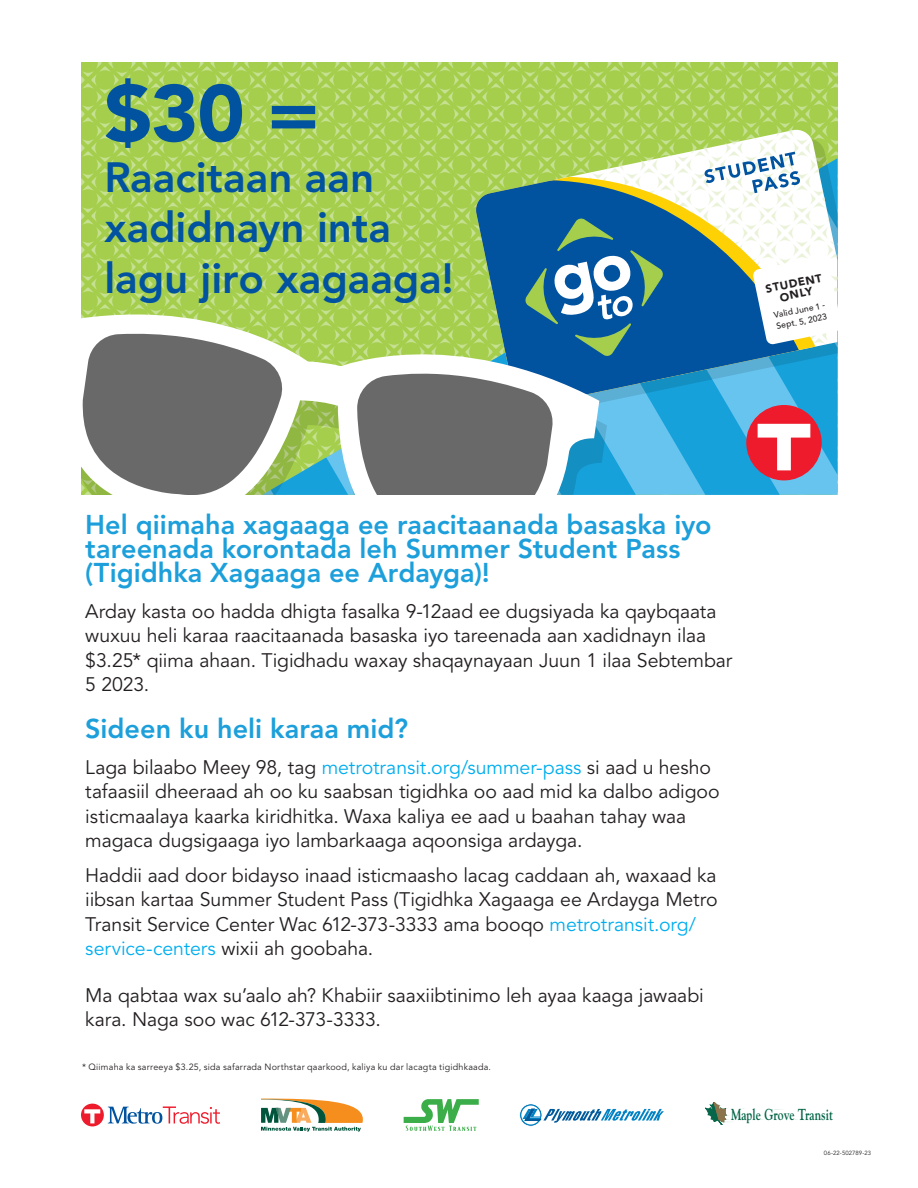
<style>
.page{position:relative;width:918px;height:1188px;background:#fff}
.page>*{position:absolute;margin:0;border:0;box-sizing:border-box;transform-origin:0 0}
.t1{font:900 79.95px "Avenir LT Std";color:#0153a0}
.t2{font:800 42px/50.4px "Avenir LT Std";color:#0153a0}
.t3{font:800 27px/24px "Avenir LT Std";color:#1c9fda}
.t4{font:19.5px/24px "Avenir LT Std";letter-spacing:-.005em;color:#231f20}
.t5{font:700 15.9px "Goudy";color:#056649;scale:.73 1}
.t6{font:900 11.25px/11.4px "Avenir LT Std";color:#231f20;text-align:center}
.t7{font:9px "Avenir LT Std";letter-spacing:.025em;color:#231f20}
.t8{font:500 8.55px/11.2px "Avenir LT Std";color:#231f20}
.t9{font:6px "Avenir LT Std";letter-spacing:.015em;color:#231f20}
.s1{font-weight:800}
.s2{color:#00aeef}
</style>
<div class="page">
<svg style="left:81px;top:63px;width:756px;height:226px;background:#a9d056"></svg>
<svg style="left:475px;top:130px;width:362px;height:22px;fill:#a4ce4c"></svg>
<svg style="left:705px;top:1102px;width:24px;height:22px"></svg>
<svg style="left:261px;top:1099px;width:102px;height:33px"></svg>
<svg style="left:520px;top:1104px;width:22px;height:22px"></svg>
<div style="left:520px;top:1104px;width:22px;height:22px;border:1px solid #fff;border-radius:50%"></div>
<div style="left:521px;top:1105px;width:20px;height:20px;border:1px solid #0082c5;border-radius:50%"></div>
<svg style="left:521px;top:1106px;width:19px;height:18px"></svg>
<svg style="left:523px;top:1109px;width:141px;height:14px"></svg>
<svg style="left:404px;top:1099px;width:75px;height:32px"></svg>
<div style="left:81px;top:1104px;width:23px;height:22px;background:#ee1b2c;border-radius:50%"></div>
<svg style="left:84px;top:1109px;width:16px;height:14px"></svg>
<svg style="left:108px;top:1106px;width:112px;height:18px"></svg>
<svg style="left:83px;top:152px;width:754px;height:343px"></svg>
<h1 class="t1" style="left:104px;top:65px;width:217px">$30 <span class="s1">=</span></h1>
<h2 class="t2" style="left:104px;top:152px;width:351px">Raacitaan aan xadidnayn inta lagu jiro xagaaga!</h2>
<p class="t6" style="left:765px;top:284px;width:59px;rotate:-12deg">STUDENT<br>ONLY</p>
<p class="t8" style="left:773px;top:310px;width:54px;rotate:-12deg">Valid June 1 -<br>Sept. 5, 2023</p>
<h3 class="t3" style="left:85px;top:513px;width:628px">Hel qiimaha xagaaga ee raacitaanada basaska iyo tareenada korontada leh Summer Student Pass (Tigidhka Xagaaga ee Ardayga)!</h3>
<p class="t4" style="left:85px;top:600px;width:649px">Arday kasta oo hadda dhigta fasalka 9-12aad ee dugsiyada ka qaybqaata wuxuu heli karaa raacitaanada basaska iyo tareenada aan xadidnayn ilaa $3.25* qiima ahaan. Tigidhadu waxay shaqaynayaan Juun 1 ilaa Sebtembar 5 2023.</p>
<h3 class="t3" style="left:85px;top:717px;width:324px">Sideen ku heli karaa mid?</h3>
<p class="t4" style="left:85px;top:756px;width:636px">Laga bilaabo Meey 98, tag <span class="s2">metrotransit.org/summer-pass</span> si aad u hesho tafaasiil dheeraad ah oo ku saabsan tigidhka oo aad mid ka dalbo adigoo isticmaalaya kaarka kiridhitka. Waxa kaliya ee aad u baahan tahay waa magaca dugsigaaga iyo lambarkaaga aqoonsiga ardayga.</p>
<p class="t4" style="left:85px;top:864px;width:634px">Haddii aad door bidayso inaad isticmaasho lacag caddaan ah, waxaad ka iibsan kartaa Summer Student Pass (Tigidhka Xagaaga ee Ardayga Metro Transit Service Center Wac 612-373-3333 ama booqo <span class="s2">metrotransit.org/ service-centers</span> wixii ah goobaha.</p>
<p class="t4" style="left:85px;top:984px;width:620px">Ma qabtaa wax su’aalo ah? Khabiir saaxiibtinimo leh ayaa kaaga jawaabi kara. Naga soo wac 612-373-3333.</p>
<p class="t7" style="left:82px;top:1062px;width:411px">* Qiimaha ka sarreeya $3.25, sida safarrada Northstar qaarkood, kaliya ku dar lacagta tigidhkaada.</p>
<p class="t5" style="left:731px;top:1104px;width:141px">Maple Grove Transit</p>
<p class="t9" style="left:824px;top:1149px;width:49px">06-22-502789-23</p>
</div>
